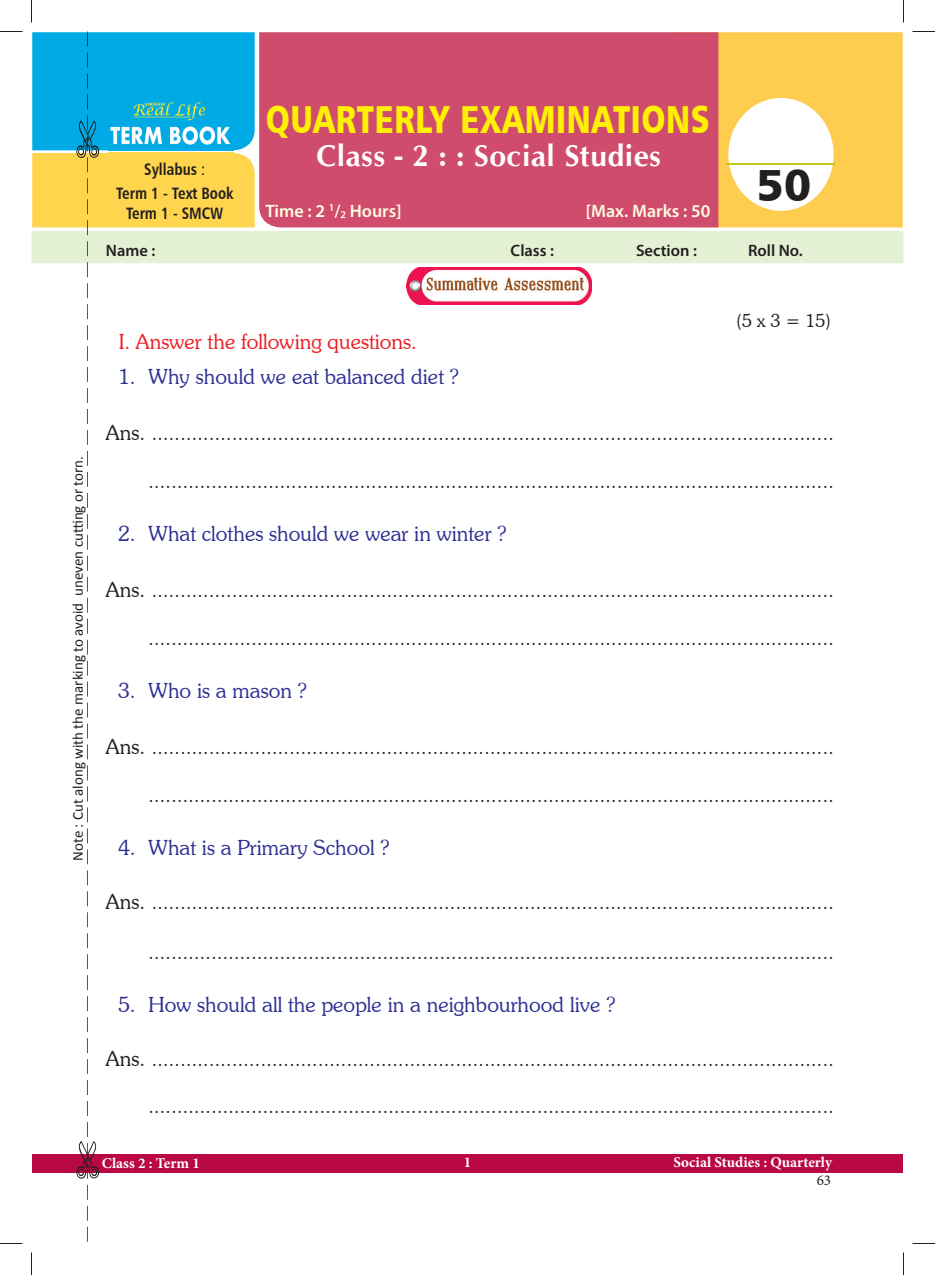
<style>
.page{position:relative;width:935px;height:1275px;background:#fff}
.page>*{position:absolute;margin:0;border:0;box-sizing:border-box;transform-origin:0 0}
.t1{font:45px "Humanist 777 BT Black B";color:#231f20}
.t2{font:39px "Humanist 777 BT Black B";letter-spacing:.02em;color:#fff101;scale:.8 1}
.t3{font:700 30px "CG Omega";letter-spacing:.02em;color:#fff}
.t4{font:300 21px "Souvenir IT Cby BT";color:#2e3092}
.t5{font:300 21px "Souvenir IT Cby BT";color:#ee1d23}
.t6{font:300 19.5px "Souvenir IT Cby BT";color:#231f20}
.t7{font:600 18px "Myriad Pro";color:#fffce0}
.t8{font:300 18px "Souvenir IT Cby BT";color:#231f20}
.t9{font:16.5px/24px "Humanist 777 BT Bold Condensed B";color:#231f20;text-align:center;scale:.95 1}
.t10{font:600 16.5px "Myriad Pro";color:#231f20}
.t11{font:15px "Calibri";color:#231f20}
.t12{font:700 15px "Minion Pro";color:#fff}
.t13{font:15px "Minion Pro";color:#231f20}
.s1{font-family:"Humanist 777 BT Roman Condensed B"}
.s2{font-size:21px}
</style>
<div class="page">
<img style="left:407px;top:277px;width:185px;height:28px">
<div style="left:32px;top:1154px;width:870px;height:19px;background:#ba0745"></div>
<svg style="left:87px;top:1227px;width:1px;height:15px"></svg>
<svg style="left:87px;top:1206px;width:1px;height:15px"></svg>
<svg style="left:87px;top:1185px;width:1px;height:15px"></svg>
<svg style="left:87px;top:1101px;width:1px;height:15px"></svg>
<svg style="left:87px;top:1080px;width:1px;height:15px"></svg>
<svg style="left:87px;top:1059px;width:1px;height:15px"></svg>
<svg style="left:87px;top:1038px;width:1px;height:15px"></svg>
<svg style="left:87px;top:1017px;width:1px;height:15px"></svg>
<svg style="left:87px;top:996px;width:1px;height:15px"></svg>
<svg style="left:87px;top:975px;width:1px;height:15px"></svg>
<svg style="left:87px;top:954px;width:1px;height:15px"></svg>
<svg style="left:87px;top:933px;width:1px;height:15px"></svg>
<svg style="left:87px;top:912px;width:1px;height:15px"></svg>
<svg style="left:87px;top:891px;width:1px;height:15px"></svg>
<svg style="left:87px;top:870px;width:1px;height:15px"></svg>
<svg style="left:87px;top:849px;width:1px;height:15px"></svg>
<svg style="left:87px;top:828px;width:1px;height:15px"></svg>
<svg style="left:87px;top:807px;width:1px;height:15px"></svg>
<svg style="left:87px;top:786px;width:1px;height:15px"></svg>
<svg style="left:87px;top:765px;width:1px;height:15px"></svg>
<svg style="left:87px;top:744px;width:1px;height:15px"></svg>
<svg style="left:87px;top:723px;width:1px;height:15px"></svg>
<svg style="left:87px;top:702px;width:1px;height:15px"></svg>
<svg style="left:87px;top:661px;width:1px;height:35px"></svg>
<svg style="left:87px;top:640px;width:1px;height:15px"></svg>
<svg style="left:87px;top:619px;width:1px;height:15px"></svg>
<svg style="left:87px;top:598px;width:1px;height:15px"></svg>
<svg style="left:87px;top:577px;width:1px;height:15px"></svg>
<svg style="left:87px;top:556px;width:1px;height:15px"></svg>
<svg style="left:87px;top:493px;width:1px;height:15px"></svg>
<svg style="left:87px;top:472px;width:1px;height:15px"></svg>
<svg style="left:87px;top:451px;width:1px;height:15px"></svg>
<svg style="left:87px;top:430px;width:1px;height:15px"></svg>
<svg style="left:87px;top:409px;width:1px;height:15px"></svg>
<svg style="left:87px;top:388px;width:1px;height:15px"></svg>
<svg style="left:87px;top:367px;width:1px;height:15px"></svg>
<svg style="left:87px;top:346px;width:1px;height:15px"></svg>
<svg style="left:87px;top:325px;width:1px;height:15px"></svg>
<svg style="left:87px;top:304px;width:1px;height:15px"></svg>
<svg style="left:87px;top:283px;width:1px;height:15px"></svg>
<svg style="left:32px;top:32px;width:871px;height:245px;background:#c99d93"></svg>
<svg style="left:76px;top:1122px;width:23px;height:57px"></svg>
<svg style="left:0;top:31px;width:22px;height:1px"></svg>
<svg style="left:912px;top:31px;width:23px;height:1px"></svg>
<svg style="left:0;top:1243px;width:22px;height:1px"></svg>
<svg style="left:912px;top:1243px;width:23px;height:1px"></svg>
<svg style="left:31px;top:0;width:1px;height:22px"></svg>
<svg style="left:31px;top:1252px;width:1px;height:23px"></svg>
<svg style="left:903px;top:0;width:1px;height:22px"></svg>
<svg style="left:903px;top:1252px;width:1px;height:23px"></svg>
<svg style="left:87px;top:514px;width:1px;height:36px"></svg>
<h2 class="t2" style="left:266px;top:95px;width:556px">QUARTERLY EXAMINATIONS</h2>
<h3 class="t3" style="left:316px;top:138px;width:346px">Class - 2 : : Social Studies</h3>
<p class="t7" style="left:265px;top:200px;width:138px">Time : 2 <sup>1</sup>/<sub>2</sub> Hours]</p>
<p class="t7" style="left:586px;top:200px;width:126px">[Max. Marks : 50</p>
<p class="t9" style="left:116px;top:157px;width:125px">Syllabus <span class="s1">:<br></span>Term 1 - Text Book</p>
<p class="t9" style="left:126px;top:201px;width:104px">Term 1 - SMCW</p>
<p class="t10" style="left:106px;top:241px;width:51px">Name :</p>
<p class="t10" style="left:510px;top:241px;width:45px">Class :</p>
<p class="t10" style="left:636px;top:241px;width:62px">Section :</p>
<p class="t10" style="left:748px;top:241px;width:56px">Roll No.</p>
<h1 class="t1" style="left:756px;top:156px;width:57px">50</h1>
<p class="t11" style="left:72px;top:861px;width:406px;rotate:-90deg">Note : Cut along with the marking to avoid uneven cu ng or torn.</p>
<p class="t8" style="left:736px;top:310px;width:97px">(5 x 3 = 15)</p>
<p class="t5" style="left:119px;top:328px;width:300px">I. Answer the following questions.</p>
<p class="t4" style="left:118px;top:364px;width:342px">1. Why should we eat balanced diet ?</p>
<p class="t6" style="left:106px;top:421px;width:729px"><span class="s2">Ans.</span> .......................................................................................................................</p>
<p class="t6" style="left:148px;top:469px;width:687px">........................................................................................................................</p>
<p class="t4" style="left:118px;top:521px;width:390px">2. What clothes should we wear in winter ?</p>
<p class="t6" style="left:106px;top:578px;width:729px"><span class="s2">Ans.</span> .......................................................................................................................</p>
<p class="t6" style="left:148px;top:626px;width:687px">........................................................................................................................</p>
<p class="t4" style="left:118px;top:678px;width:190px">3. Who is a mason ?</p>
<p class="t6" style="left:106px;top:735px;width:729px"><span class="s2">Ans.</span> .......................................................................................................................</p>
<p class="t6" style="left:148px;top:783px;width:687px">........................................................................................................................</p>
<p class="t4" style="left:118px;top:835px;width:273px">4. What is a Primary School ?</p>
<p class="t6" style="left:106px;top:890px;width:729px"><span class="s2">Ans.</span> .......................................................................................................................</p>
<p class="t6" style="left:148px;top:940px;width:687px">........................................................................................................................</p>
<p class="t4" style="left:118px;top:992px;width:499px">5. How should all the people in a neighbourhood live ?</p>
<p class="t6" style="left:106px;top:1047px;width:729px"><span class="s2">Ans.</span> .......................................................................................................................</p>
<p class="t6" style="left:148px;top:1094px;width:687px">........................................................................................................................</p>
<p class="t12" style="left:102px;top:1154px;width:100px">Class 2 : Term 1</p>
<p class="t12" style="left:464px;top:1153px;width:9px">1</p>
<p class="t12" style="left:673px;top:1153px;width:160px">Social Studies : Quarterly</p>
<p class="t13" style="left:816px;top:1171px;width:16px">63</p>
</div>
